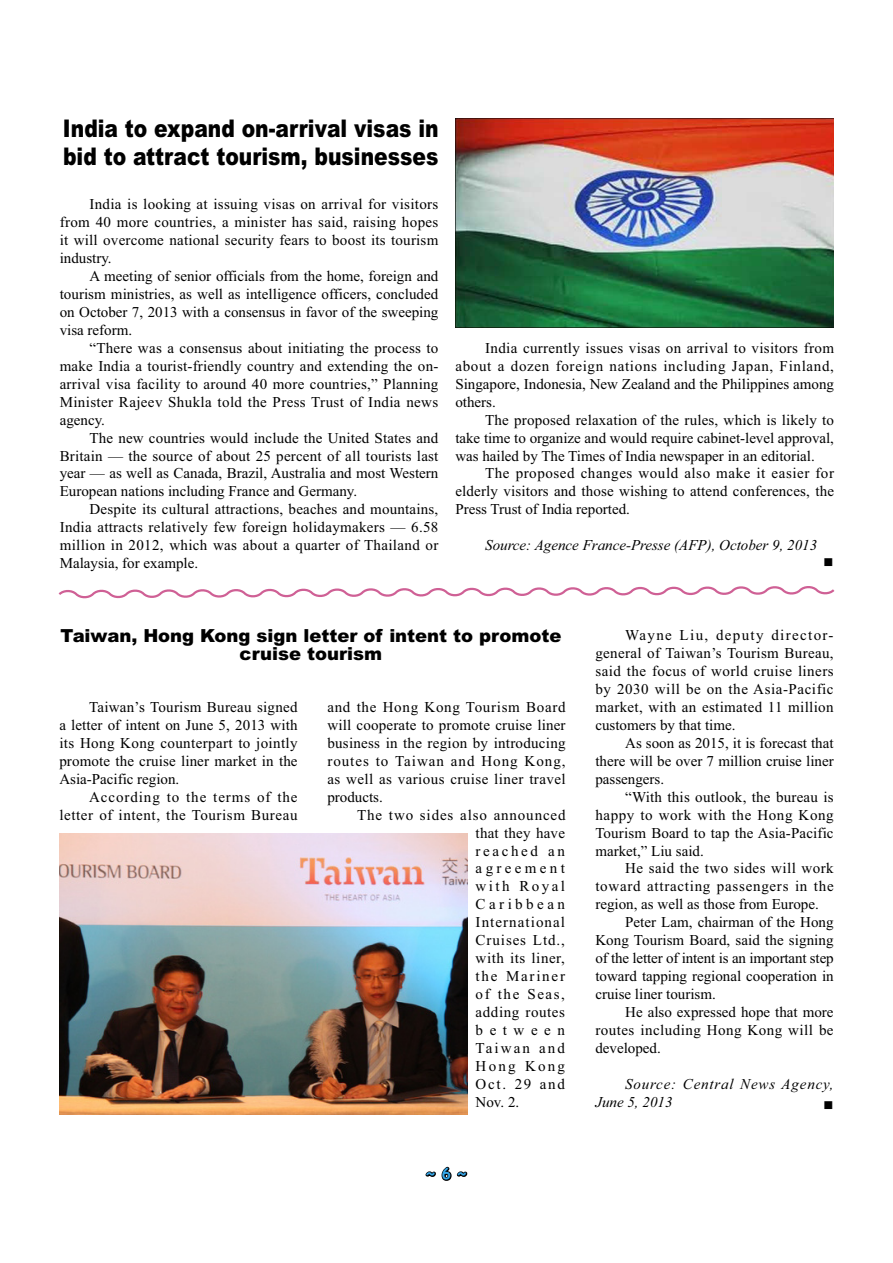
<style>
.page{position:relative;width:893px;height:1263px;background:#fff}
.page>*{position:absolute;margin:0;border:0;box-sizing:border-box;transform-origin:0 0}
.t1{font:900 24.3px/28.5px "Arial";color:#000;scale:.83 1}
.t2{font:900 18px/18px "Arial";color:#000;text-align:center}
.t3{font:15px/18px "Times New Roman";letter-spacing:.005em;color:#000;text-align:justify}
.t4{font:15px/18px "Times New Roman";letter-spacing:.04em;color:#000;text-align:right}
.t5{font:italic 15px "Times New Roman";color:#000}
.t6{font:italic 15px/18px "Times New Roman";letter-spacing:.055em;color:#000}
.t7{font:15px "Times New Roman";letter-spacing:.05em;color:#000}
.t8{font:15px "Times New Roman";letter-spacing:.03em;color:#000}
.t9{font:15px "Times New Roman";letter-spacing:.025em;color:#000}
.t10{font:15px "Times New Roman";letter-spacing:.06em;color:#000}
.t11{font:700 15px "Comic Sans MS";color:#36a7e9}
</style>
<div class="page">
<img style="left:455px;top:118px;width:378px;height:209px">
<svg style="left:425px;top:1166px;width:43px;height:15px"></svg>
<img style="left:59px;top:833px;width:408px;height:281px">
<svg style="left:58px;top:586px;width:777px;height:13px"></svg>
<h1 class="t1" style="left:63px;top:116px;width:454px">India to expand on-arrival visas in bid to attract tourism, businesses</h1>
<p class="t3" style="left:60px;top:196px;width:380px;text-indent:30px">India is looking at issuing visas on arrival for visitors from 40 more countries, a minister has said, raising hopes it will overcome national security fears to boost its tourism industry.</p>
<p class="t3" style="left:60px;top:268px;width:380px;text-indent:30px">A meeting of senior officials from the home, foreign and tourism ministries, as well as intelligence officers, concluded on October 7, 2013 with a consensus in favor of the sweeping visa reform.</p>
<p class="t3" style="left:60px;top:340px;width:380px;text-indent:30px">“There was a consensus about initiating the process to make India a tourist-friendly country and extending the on&shy;arrival visa facility to around 40 more countries,” Planning Minister Rajeev Shukla told the Press Trust of India news agency.</p>
<p class="t3" style="left:60px;top:430px;width:380px;text-indent:30px">The new countries would include the United States and Britain — the source of about 25 percent of all tourists last year — as well as Canada, Brazil, Australia and most Western European nations including France and Germany.</p>
<p class="t3" style="left:60px;top:502px;width:380px;text-indent:30px">Despite its cultural attractions, beaches and mountains, India attracts relatively few foreign holidaymakers — 6.58 million in 2012, which was about a quarter of Thailand or Malaysia, for example.</p>
<p class="t3" style="left:455px;top:340px;width:380px;text-indent:30px">India currently issues visas on arrival to visitors from about a dozen foreign nations including Japan, Finland, Singapore, Indonesia, New Zealand and the Philippines among others.</p>
<p class="t3" style="left:455px;top:412px;width:380px;text-indent:30px">The proposed relaxation of the rules, which is likely to take time to organize and would require cabinet-level approval, was hailed by The Times of India newspaper in an editorial.</p>
<p class="t3" style="left:455px;top:466px;width:380px;text-indent:30px">The proposed changes would also make it easier for elderly visitors and those wishing to attend conferences, the Press Trust of India reported.</p>
<p class="t5" style="left:485px;top:540px;width:333px">Source: Agence France-Presse (AFP), October 9, 2013</p>
<p class="t2" style="left:61px;top:628px;width:502px">Taiwan, Hong Kong sign letter of intent to promote cruise tourism</p>
<p class="t3" style="left:59px;top:699px;width:240px;text-indent:30px">Taiwan’s Tourism Bureau signed a letter of intent on June 5, 2013 with its Hong Kong counterpart to jointly promote the cruise liner market in the Asia-Pacific region.</p>
<p class="t4" style="left:59px;top:789px;width:240px">According to the terms of the letter of intent, the Tourism Bureau</p>
<p class="t3" style="left:327px;top:699px;width:240px">and the Hong Kong Tourism Board will cooperate to promote cruise liner business in the region by introducing routes to Taiwan and Hong Kong, as well as various cruise liner travel products.</p>
<p class="t10" style="left:357px;top:809px;width:210px">The two sides also announced</p>
<p class="t3" style="left:475px;top:825px;width:91px">that they have reached an agreement with Royal Caribbean International Cruises Ltd., with its liner, the Mariner of the Seas, adding routes between Taiwan and Hong Kong Oct. 29 and Nov. 2.</p>
<p class="t11" style="left:426px;top:1165px;width:42px">~ 6 ~</p>
<p class="t3" style="left:595px;top:627px;width:240px;text-indent:30px">Wayne Liu, deputy director&shy;general of Taiwan’s Tourism Bureau, said the focus of world cruise liners by 2030 will be on the Asia-Pacific market, with an estimated 11 million customers by that time.</p>
<p class="t3" style="left:595px;top:735px;width:240px;text-indent:30px">As soon as 2015, it is forecast that there will be over 7 million cruise liner passengers.</p>
<p class="t3" style="left:595px;top:789px;width:240px;text-indent:30px">“With this outlook, the bureau is happy to work with the Hong Kong Tourism Board to tap the Asia-Pacific market,” Liu said.</p>
<p class="t9" style="left:625px;top:863px;width:210px">He said the two sides will work</p>
<p class="t7" style="left:595px;top:881px;width:240px">toward attracting passengers in the</p>
<p class="t3" style="left:595px;top:897px;width:225px">region, as well as those from Europe.</p>
<p class="t3" style="left:625px;top:915px;width:210px">Peter Lam, chairman of the Hong</p>
<p class="t3" style="left:595px;top:933px;width:240px">Kong Tourism Board, said the signing</p>
<p class="t3" style="left:595px;top:951px;width:240px">of the letter of intent is an important step</p>
<p class="t3" style="left:595px;top:968px;width:240px">toward tapping regional cooperation in</p>
<p class="t3" style="left:595px;top:986px;width:122px">cruise liner tourism.</p>
<p class="t3" style="left:625px;top:1004px;width:210px">He also expressed hope that more</p>
<p class="t8" style="left:595px;top:1024px;width:240px">routes including Hong Kong will be</p>
<p class="t3" style="left:595px;top:1040px;width:67px">developed.</p>
<p class="t6" style="left:595px;top:1076px;width:240px;text-indent:30px">Source: Central News Agency,<br>June 5, 2013</p>
</div>
